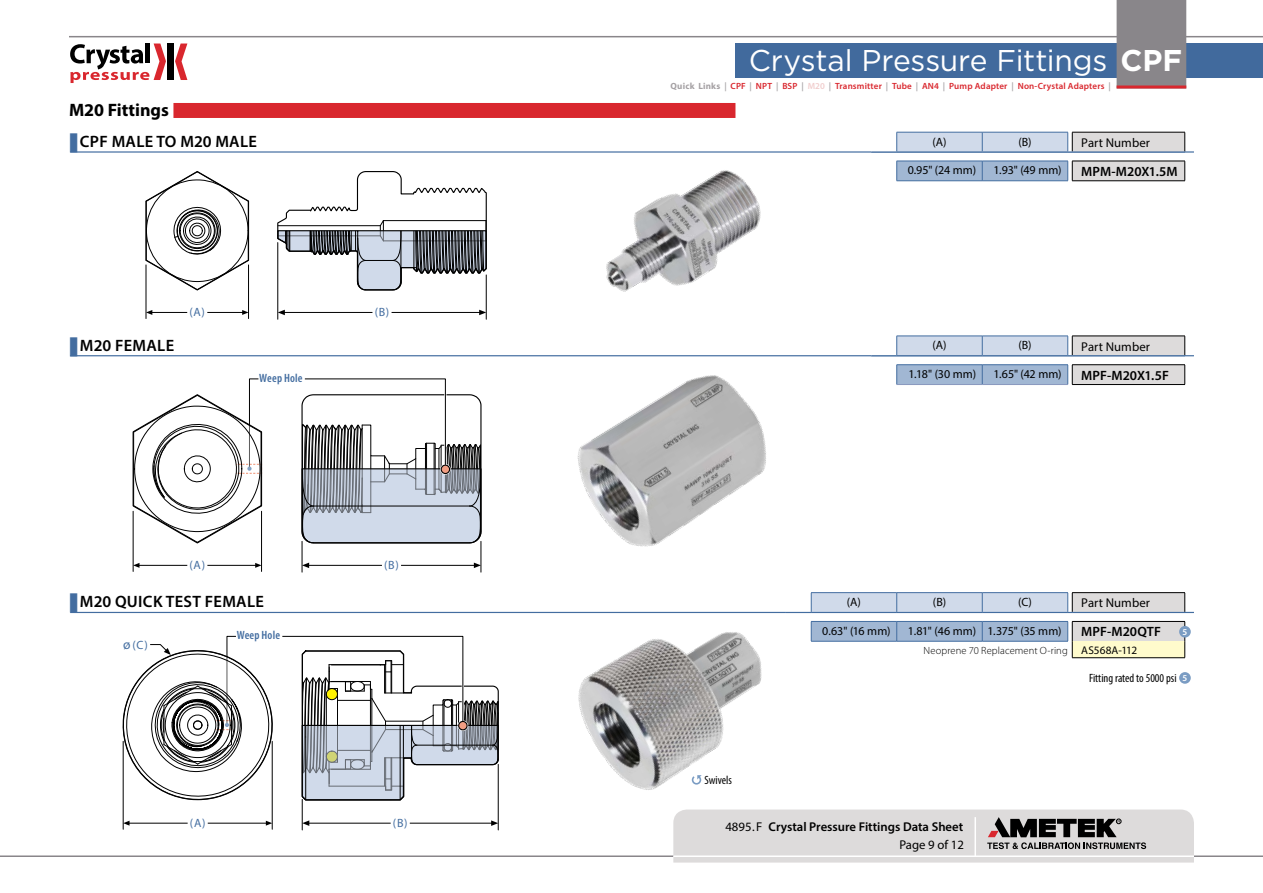
<style>
.page{position:relative;width:1263px;height:893px;background:#fff}
.page>*{position:absolute;margin:0;border:0;box-sizing:border-box;transform-origin:0 0}
.t1{font:30px "Gotham";letter-spacing:-.005em;color:#fff}
.t2{font:700 18px "Myriad Pro";color:#000}
.t3{font:600 16.5px "Myriad Pro";letter-spacing:.02em;color:#000}
.t4{font:600 13.5px "Myriad Pro";color:#000}
.t5{font:12.75px "Myriad Pro";letter-spacing:.005em;color:#000}
.t6{font:600 12.75px "Myriad Pro";color:#000}
.t7{font:12px "Myriad Pro";letter-spacing:-.005em;color:#000}
.t8{font:condensed 12px "Myriad Pro";color:#000}
.t9{font:12px "Myriad Pro";color:#436da0}
.t10{font:600 condensed 12px "Myriad Pro";letter-spacing:.015em;color:#436da0}
.t11{font:300 10.5px "Myriad Pro";letter-spacing:.015em;color:#000}
.t12{font:600 9px "Myriad Pro";letter-spacing:.015em;color:#d9272e}
.t13{font:600 9px "Myriad Pro";color:#fff}
.s1{font-weight:700}
.s2{font-weight:700;color:#a5a1a4}
.s3{color:#a5a1a4}
.s4{color:#f1cece}
.s5{font-weight:400;font-size:11.25px}
.s6{font-weight:600;font-stretch:normal;font-size:9px;color:#fff}
.s7{font-size:13.5px}
.s8{font-weight:400}
</style>
<div class="page">
<hr style="left:0;top:855px;width:1263px;height:2px;background:#89868a">
<hr style="left:69px;top:36px;width:1194px;height:1px;background:#89868a">
<svg style="left:673px;top:809px;width:521px;height:54px;background:#cdcaca"></svg>
<div style="left:167px;top:44px;width:7px;height:36px;background:#000"></div>
<svg style="left:175px;top:44px;width:12px;height:36px"></svg>
<svg style="left:70px;top:44px;width:96px;height:39px"></svg>
<hr style="left:673px;top:855px;width:521px;height:2px;background:#fff">
<div style="left:740px;top:44px;width:523px;height:34px;background:#416a9d"></div>
<div style="left:1116px;top:0;width:70px;height:89px;background:#89868a"></div>
<hr style="left:1116px;top:86px;width:70px;height:3px;background:#d9272e">
<div style="left:69px;top:103px;width:666px;height:15px;background:#d9272e"></div>
<div style="left:69px;top:100px;width:104px;height:19px;background:#fff"></div>
<hr style="left:70px;top:151px;width:1124px;height:2px;background:#436da0">
<hr style="left:1072px;top:181px;width:113px;height:1px;background:#000">
<svg style="left:871px;top:132px;width:314px;height:49px"></svg>
<hr style="left:896px;top:181px;width:86px;height:1px;background:#436da0">
<hr style="left:982px;top:181px;width:86px;height:1px;background:#436da0">
<img style="left:562px;top:356px;width:228px;height:191px">
<img style="left:581px;top:151px;width:201px;height:141px">
<hr style="left:70px;top:355px;width:1124px;height:1px;background:#436da0">
<svg style="left:871px;top:336px;width:314px;height:49px"></svg>
<hr style="left:896px;top:384px;width:86px;height:1px;background:#8999be">
<hr style="left:982px;top:384px;width:86px;height:1px;background:#8999be">
<img style="left:559px;top:611px;width:227px;height:179px">
<hr style="left:70px;top:612px;width:1124px;height:1px;background:#436da0">
<hr style="left:1072px;top:592px;width:113px;height:1px;background:#000">
<hr style="left:811px;top:592px;width:86px;height:1px;background:#436da0">
<hr style="left:897px;top:592px;width:85px;height:1px;background:#436da0">
<hr style="left:982px;top:592px;width:86px;height:1px;background:#436da0">
<svg style="left:786px;top:593px;width:399px;height:65px"></svg>
<hr style="left:811px;top:641px;width:86px;height:1px;background:#436da0">
<hr style="left:897px;top:641px;width:85px;height:1px;background:#436da0">
<hr style="left:982px;top:641px;width:86px;height:1px;background:#436da0">
<svg style="left:132px;top:378px;width:131px;height:166px"></svg>
<svg style="left:301px;top:378px;width:181px;height:166px"></svg>
<hr style="left:401px;top:565px;width:74px;height:1px;background:#000">
<hr style="left:307px;top:565px;width:75px;height:1px;background:#000">
<hr style="left:302px;top:541px;width:1px;height:31px;background:#000">
<hr style="left:481px;top:541px;width:1px;height:31px;background:#000">
<svg style="left:474px;top:563px;width:7px;height:5px"></svg>
<svg style="left:302px;top:563px;width:7px;height:5px"></svg>
<hr style="left:261px;top:511px;width:1px;height:60px;background:#000">
<hr style="left:133px;top:511px;width:1px;height:60px;background:#000">
<hr style="left:207px;top:565px;width:49px;height:1px;background:#000">
<hr style="left:138px;top:565px;width:49px;height:1px;background:#000">
<svg style="left:255px;top:563px;width:7px;height:5px"></svg>
<svg style="left:133px;top:563px;width:6px;height:5px"></svg>
<svg style="left:277px;top:171px;width:210px;height:120px"></svg>
<svg style="left:145px;top:171px;width:105px;height:121px"></svg>
<hr style="left:392px;top:312px;width:89px;height:1px;background:#000">
<hr style="left:283px;top:312px;width:89px;height:1px;background:#000">
<hr style="left:277px;top:243px;width:1px;height:76px;background:#000">
<hr style="left:486px;top:275px;width:1px;height:44px;background:#000">
<svg style="left:479px;top:310px;width:7px;height:5px"></svg>
<svg style="left:278px;top:310px;width:7px;height:5px"></svg>
<hr style="left:248px;top:265px;width:1px;height:54px;background:#000">
<hr style="left:146px;top:265px;width:1px;height:54px;background:#000">
<hr style="left:207px;top:312px;width:37px;height:1px;background:#000">
<hr style="left:151px;top:312px;width:36px;height:1px;background:#000">
<svg style="left:242px;top:310px;width:6px;height:5px"></svg>
<svg style="left:146px;top:310px;width:6px;height:5px"></svg>
<hr style="left:410px;top:823px;width:82px;height:1px;background:#000">
<hr style="left:307px;top:823px;width:84px;height:1px;background:#000">
<hr style="left:302px;top:799px;width:1px;height:31px;background:#000">
<hr style="left:498px;top:764px;width:1px;height:66px;background:#000">
<svg style="left:491px;top:820px;width:7px;height:6px"></svg>
<svg style="left:302px;top:820px;width:7px;height:6px"></svg>
<hr style="left:272px;top:741px;width:1px;height:88px;background:#000">
<hr style="left:123px;top:741px;width:1px;height:88px;background:#000">
<hr style="left:208px;top:823px;width:59px;height:1px;background:#000">
<hr style="left:128px;top:823px;width:60px;height:1px;background:#000">
<svg style="left:266px;top:821px;width:6px;height:5px"></svg>
<svg style="left:123px;top:821px;width:7px;height:5px"></svg>
<svg style="left:122px;top:635px;width:377px;height:169px"></svg>
<svg style="left:692px;top:775px;width:10px;height:10px"></svg>
<div style="left:1179px;top:626px;width:12px;height:12px;background:#7a9cc3;border-radius:50%"></div>
<div style="left:1179px;top:672px;width:12px;height:12px;background:#7a9cc3;border-radius:50%"></div>
<svg style="left:70px;top:151px;width:21px;height:2px"></svg>
<svg style="left:70px;top:355px;width:21px;height:2px"></svg>
<svg style="left:70px;top:611px;width:21px;height:3px"></svg>
<h1 class="t1" style="left:749px;top:41px;width:435px">Crystal Pressure Fittings <span class="s1">CPF</span></h1>
<p class="t12" style="left:670px;top:80px;width:442px"><span class="s2">Quick Links</span> <span class="s3">|</span> CPF <span class="s3">|</span> NPT <span class="s3">|</span> BSP <span class="s3">|</span> <span class="s4">M20</span> <span class="s3">|</span> Transmitter <span class="s3">|</span> Tube <span class="s3">|</span> AN4 <span class="s3">|</span> Pump Adapter <span class="s3">|</span> Non-Crystal Adapters <span class="s3">|</span></p>
<h2 class="t2" style="left:69px;top:99px;width:101px">M20 Fittings</h2>
<h3 class="t3" style="left:80px;top:131px;width:179px">CPF MALE TO M20 MALE</h3>
<p class="t7" style="left:932px;top:134px;width:16px">(A)</p>
<p class="t7" style="left:1018px;top:134px;width:15px">(B)</p>
<p class="t5" style="left:1081px;top:135px;width:70px">Part Number</p>
<p class="t7" style="left:908px;top:163px;width:70px">0.95" (24 mm)</p>
<p class="t7" style="left:993px;top:163px;width:69px">1.93" (49 mm)</p>
<p class="t4" style="left:1081px;top:163px;width:98px">MPM-M20X1.5M</p>
<p class="t9" style="left:189px;top:305px;width:17px">(A)</p>
<p class="t9" style="left:375px;top:305px;width:16px">(B)</p>
<h3 class="t3" style="left:80px;top:335px;width:96px">M20 FEMALE</h3>
<p class="t7" style="left:932px;top:338px;width:16px">(A)</p>
<p class="t7" style="left:1018px;top:338px;width:15px">(B)</p>
<p class="t5" style="left:1081px;top:338px;width:70px">Part Number</p>
<p class="t7" style="left:908px;top:367px;width:69px">1.18" (30 mm)</p>
<p class="t7" style="left:993px;top:367px;width:69px">1.65" (42 mm)</p>
<p class="t4" style="left:1081px;top:367px;width:89px">MPF-M20X1.5F</p>
<p class="t10" style="left:259px;top:370px;width:45px">Weep Hole</p>
<p class="t9" style="left:190px;top:558px;width:17px">(A)</p>
<p class="t9" style="left:384px;top:558px;width:16px">(B)</p>
<h3 class="t3" style="left:80px;top:591px;width:186px">M20 QUICK TEST FEMALE</h3>
<p class="t7" style="left:847px;top:595px;width:16px">(A)</p>
<p class="t7" style="left:933px;top:595px;width:15px">(B)</p>
<p class="t7" style="left:1018px;top:595px;width:15px">(C)</p>
<p class="t5" style="left:1081px;top:595px;width:70px">Part Number</p>
<p class="t7" style="left:822px;top:623px;width:70px">0.63" (16 mm)</p>
<p class="t7" style="left:908px;top:623px;width:155px">1.81" (46 mm) 1.375" (35 mm)</p>
<p class="t4" style="left:1081px;top:623px;width:81px">MPF-M20QTF</p>
<p class="t11" style="left:923px;top:644px;width:215px">Neoprene 70 Replacement O-ring <span class="s5">AS568A-112</span></p>
<p class="t13" style="left:1182px;top:626px;width:6px">5</p>
<p class="t8" style="left:1089px;top:670px;width:100px">Fitting rated to 5000 psi <span class="s6">5</span></p>
<p class="t10" style="left:237px;top:628px;width:45px">Weep Hole</p>
<p class="t9" style="left:123px;top:637px;width:26px"><span class="s7">ø</span>(C)</p>
<p class="t9" style="left:190px;top:815px;width:17px">(A)</p>
<p class="t9" style="left:393px;top:816px;width:16px">(B)</p>
<p class="t8" style="left:705px;top:773px;width:29px">Swivels</p>
<p class="t6" style="left:725px;top:818px;width:239px"><span class="s8">4895.F</span> Crystal Pressure Fittings Data Sheet</p>
<p class="t5" style="left:899px;top:837px;width:66px">Page 9 of 12</p>
</div>
